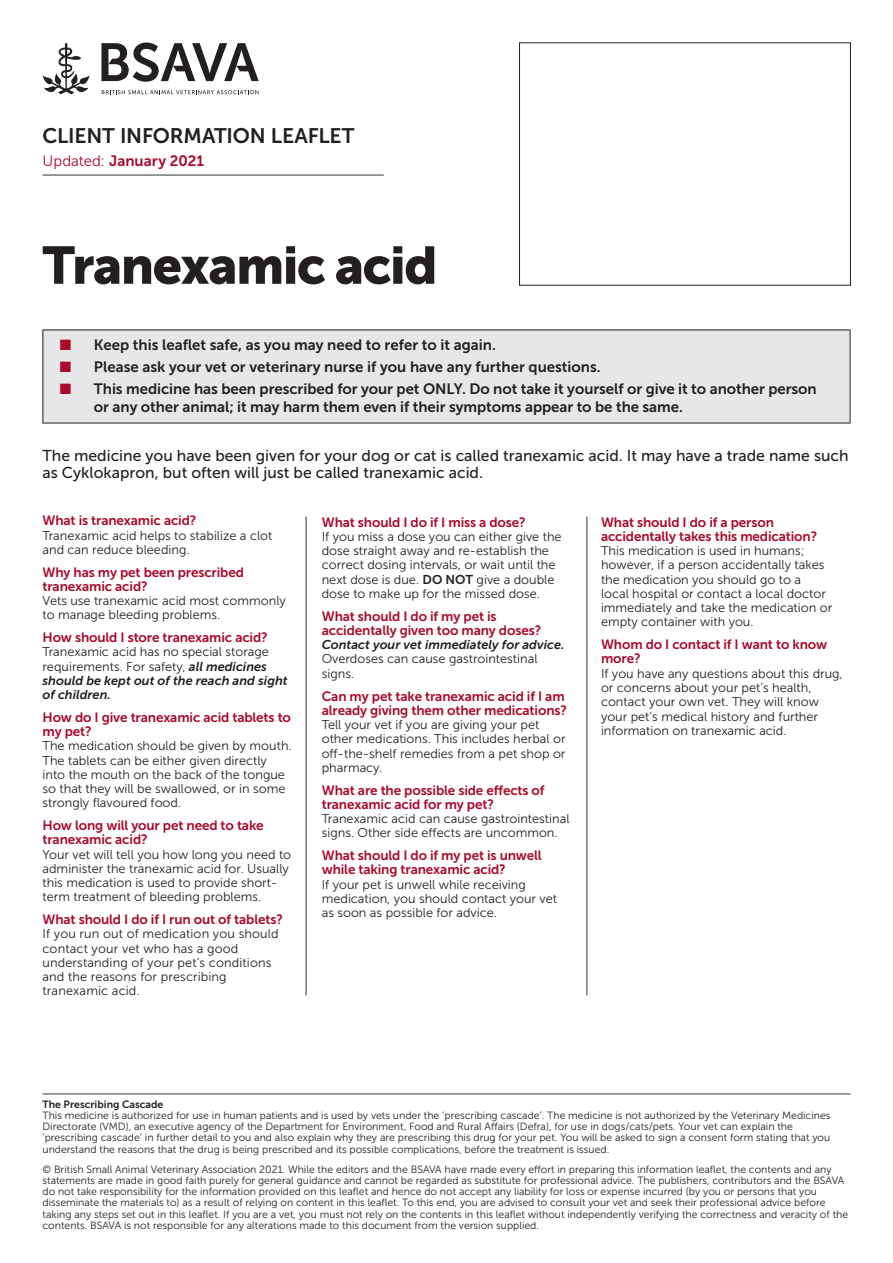
<style>
.page{position:relative;width:893px;height:1263px;background:#fff}
.page>*{position:absolute;margin:0;border:0;box-sizing:border-box;transform-origin:0 0}
.t1{font:52.5px "Museo Sans 900";letter-spacing:-.03em;color:#231f20}
.t2{font:21px "Museo Sans 700";letter-spacing:-.01em;color:#231f20}
.t3{font:15.75px/17.2px "Museo Sans 500";color:#231f20}
.t4{font:15px/18px "Museo Sans 700";letter-spacing:-.005em;color:#231f20}
.t5{font:15px "Museo Sans 700";letter-spacing:.005em;color:#a90a2b}
.t6{font:13.5px/14.2px "Museo Sans 700";letter-spacing:-.01em;color:#a90a2b}
.t7{font:12.75px/14.2px "Museo Sans 300";color:#231f20}
.t8{font:italic 12.75px/14.2px "Museo Sans 700";color:#231f20}
.t9{font:10.5px/11.2px "Museo Sans 300";color:#231f20}
.t10{font:10.5px "Museo Sans 700";color:#231f20}
.s1{font-family:"Museo Sans 300"}
.s2{color:#a90a2b}
.s3{font-family:"Museo Sans 700";font-style:italic}
.s4{font-family:"Museo Sans 700"}
</style>
<div class="page">
<hr style="left:43px;top:174px;width:341px;height:2px;background:#76787b">
<div style="left:43px;top:330px;width:807px;height:93px;background:#e6e7e9"></div>
<hr style="left:43px;top:330px;width:807px;height:1px;background:#231f20">
<hr style="left:43px;top:330px;width:1px;height:93px;background:#231f20">
<hr style="left:850px;top:330px;width:1px;height:93px;background:#231f20">
<hr style="left:43px;top:423px;width:807px;height:1px;background:#231f20">
<hr style="left:43px;top:1093px;width:807px;height:2px;background:#76787b">
<svg style="left:101px;top:43px;width:158px;height:39px"></svg>
<svg style="left:102px;top:90px;width:156px;height:4px"></svg>
<svg style="left:43px;top:43px;width:47px;height:51px"></svg>
<hr style="left:305px;top:517px;width:2px;height:478px;background:#76787b">
<hr style="left:586px;top:517px;width:2px;height:478px;background:#76787b">
<div style="left:519px;top:42px;width:332px;height:244px;border:1px solid #231f20"></div>
<h2 class="t2" style="left:43px;top:124px;width:313px">CLIENT INFORMATION LEAFLET</h2>
<p class="t5" style="left:43px;top:152px;width:163px"><span class="s1">Updated:</span> January 2021</p>
<h1 class="t1" style="left:43px;top:236px;width:397px">Tranexamic acid</h1>
<p class="t4" style="left:60px;top:335px;width:438px"><span class="s2">■</span> Keep this leaflet safe, as you may need to refer to it again.</p>
<p class="t4" style="left:60px;top:358px;width:542px"><span class="s2">■</span> Please ask your vet or veterinary nurse if you have any further questions.</p>
<p class="t4" style="left:94px;top:380px;width:724px;text-indent:-34px"><span class="s2">■</span> This medicine has been prescribed for your pet ONLY. Do not take it yourself or give it to another person or any other animal; it may harm them even if their symptoms appear to be the same.</p>
<p class="t3" style="left:43px;top:447px;width:808px">The medicine you have been given for your dog or cat is called tranexamic acid. It may have a trade name such as Cyklokapron, but often will just be called tranexamic acid.</p>
<p class="t6" style="left:43px;top:514px;width:155px">What is tranexamic acid?</p>
<p class="t7" style="left:43px;top:528px;width:231px">Tranexamic acid helps to stabilize a clot and can reduce bleeding.</p>
<p class="t6" style="left:43px;top:565px;width:203px">Why has my pet been prescribed tranexamic acid?</p>
<p class="t7" style="left:43px;top:594px;width:245px">Vets use tranexamic acid most commonly to manage bleeding problems.</p>
<p class="t6" style="left:43px;top:630px;width:227px">How should I store tranexamic acid?</p>
<p class="t7" style="left:43px;top:645px;width:228px">Tranexamic acid has no special storage requirements. For safety, <span class="s3">all medicines</span></p>
<p class="t8" style="left:43px;top:673px;width:247px">should be kept out of the reach and sight of children.</p>
<p class="t6" style="left:43px;top:710px;width:250px">How do I give tranexamic acid tablets to my pet?</p>
<p class="t7" style="left:43px;top:739px;width:251px">The medication should be given by mouth.<br>The tablets can be either given directly into the mouth on the back of the tongue so that they will be swallowed, or in some strongly flavoured food.</p>
<p class="t6" style="left:43px;top:818px;width:223px">How long will your pet need to take tranexamic acid?</p>
<p class="t7" style="left:43px;top:847px;width:250px">Your vet will tell you how long you need to administer the tranexamic acid for. Usually this medication is used to provide short&shy;term treatment of bleeding problems.</p>
<p class="t6" style="left:43px;top:912px;width:242px">What should I do if I run out of tablets?</p>
<p class="t7" style="left:43px;top:927px;width:238px">If you run out of medication you should contact your vet who has a good understanding of your pet’s conditions and the reasons for prescribing tranexamic acid.</p>
<p class="t6" style="left:322px;top:515px;width:205px">What should I do if I miss a dose?</p>
<p class="t7" style="left:322px;top:529px;width:241px">If you miss a dose you can either give the dose straight away and re-establish the correct dosing intervals, or wait until the next dose is due. <span class="s4">DO NOT</span> give a double dose to make up for the missed dose.</p>
<p class="t6" style="left:322px;top:609px;width:221px">What should I do if my pet is accidentally given too many doses?</p>
<p class="t8" style="left:322px;top:638px;width:244px">Contact your vet immediately for advice.</p>
<p class="t7" style="left:322px;top:652px;width:217px">Overdoses can cause gastrointestinal signs.</p>
<p class="t6" style="left:322px;top:689px;width:247px">Can my pet take tranexamic acid if I am already giving them other medications?</p>
<p class="t7" style="left:322px;top:718px;width:245px">Tell your vet if you are giving your pet other medications. This includes herbal or off-the-shelf remedies from a pet shop or pharmacy.</p>
<p class="t6" style="left:322px;top:783px;width:224px">What are the possible side effects of tranexamic acid for my pet?</p>
<p class="t7" style="left:322px;top:812px;width:249px">Tranexamic acid can cause gastrointestinal signs. Other side effects are uncommon.</p>
<p class="t6" style="left:322px;top:848px;width:221px">What should I do if my pet is unwell while taking tranexamic acid?</p>
<p class="t7" style="left:322px;top:877px;width:237px">If your pet is unwell while receiving medication, you should contact your vet as soon as possible for advice.</p>
<p class="t6" style="left:601px;top:515px;width:218px">What should I do if a person accidentally takes this medication?</p>
<p class="t7" style="left:601px;top:544px;width:233px">This medication is used in humans; however, if a person accidentally takes the medication you should go to a local hospital or contact a local doctor immediately and take the medication or empty container with you.</p>
<p class="t6" style="left:601px;top:637px;width:228px">Whom do I contact if I want to know more?</p>
<p class="t7" style="left:601px;top:666px;width:243px">If you have any questions about this drug, or concerns about your pet’s health, contact your own vet. They will know your pet’s medical history and further information on tranexamic acid.</p>
<p class="t10" style="left:43px;top:1098px;width:122px">The Prescribing Cascade</p>
<p class="t9" style="left:43px;top:1110px;width:789px">This medicine is authorized for use in human patients and is used by vets under the ‘prescribing cascade’. The medicine is not authorized by the Veterinary Medicines Directorate (VMD), an executive agency of the Department for Environment, Food and Rural Affairs (Defra), for use in dogs/cats/pets. Your vet can explain the ‘prescribing cascade’ in further detail to you and also explain why they are prescribing this drug for your pet. You will be asked to sign a consent form stating that you understand the reasons that the drug is being prescribed and its possible complications, before the treatment is issued.</p>
<p class="t9" style="left:43px;top:1163px;width:807px">© British Small Animal Veterinary Association 2021. While the editors and the BSAVA have made every effort in preparing this information leaflet, the contents and any statements are made in good faith purely for general guidance and cannot be regarded as substitute for professional advice. The publishers, contributors and the BSAVA do not take responsibility for the information provided on this leaflet and hence do not accept any liability for loss or expense incurred (by you or persons that you disseminate the materials to) as a result of relying on content in this leaflet. To this end, you are advised to consult your vet and seek their professional advice before taking any steps set out in this leaflet. If you are a vet, you must not rely on the contents in this leaflet without independently verifying the correctness and veracity of the contents. BSAVA is not responsible for any alterations made to this document from the version supplied.</p>
</div>
